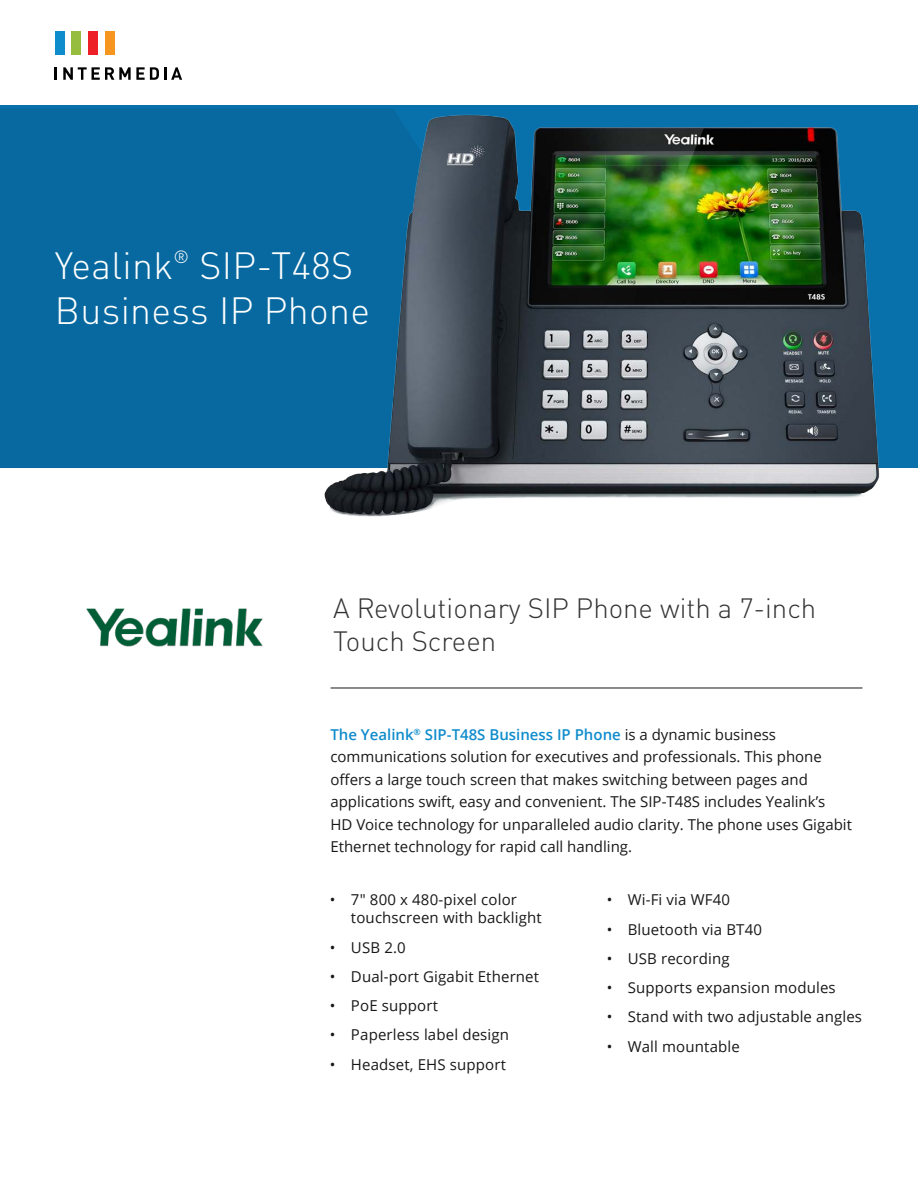
<style>
.page{position:relative;width:918px;height:1188px;background:#fff}
.page>*{position:absolute;margin:0;border:0;box-sizing:border-box;transform-origin:0 0}
.t1{font:300 37.5px/45px "DINOT";letter-spacing:.01em;color:#fff}
.t2{font:300 27.6px/33.6px "DINOT";color:#333}
.t3{font:15px/22.5px "Open Sans";color:#181819}
.s1{font-weight:600;color:#0f8ccc}
</style>
<div class="page">
<div style="left:0;top:108px;width:320px;height:360px;background:#0769a0"></div>
<svg style="left:54px;top:67px;width:2px;height:13px"></svg>
<svg style="left:63px;top:67px;width:119px;height:13px"></svg>
<div style="left:105px;top:31px;width:10px;height:24px;background:#f79521"></div>
<div style="left:55px;top:31px;width:9px;height:24px;background:#0f8ccc"></div>
<div style="left:72px;top:31px;width:9px;height:24px;background:#96bd3d"></div>
<div style="left:89px;top:31px;width:9px;height:24px;background:#ed1f27"></div>
<img style="left:320px;top:105px;width:588px;height:412px">
<hr style="left:331px;top:688px;width:532px;height:1px;background:#181819">
<img style="left:86px;top:608px;width:177px;height:39px">
<h1 class="t1" style="left:55px;top:247px;width:317px">Yealink<sup>®</sup> SIP-T48S<br>Business IP Phone</h1>
<h2 class="t2" style="left:333px;top:594px;width:485px">A Revolutionary SIP Phone with a 7-inch<br>Touch Screen</h2>
<p class="t3" style="left:330px;top:725px;width:523px"><span class="s1">The Yealink</span><sup>®</sup> <span class="s1">SIP-T48S Business IP Phone</span> is a dynamic business communications solution for executives and professionals. This phone offers a large touch screen that makes switching between pages and applications swift, easy and convenient. The SIP-T48S includes Yealink’s<br>HD Voice technology for unparalleled audio clarity. The phone uses Gigabit Ethernet technology for rapid call handling.</p>
<p class="t3" style="left:351px;top:893px;width:192px;line-height:18px;text-indent:-21px">• 7" 800 x 480-pixel color touchscreen with backlight</p>
<p class="t3" style="left:330px;top:938px;width:77px">• USB 2.0</p>
<p class="t3" style="left:330px;top:967px;width:211px">• Dual-port Gigabit Ethernet</p>
<p class="t3" style="left:330px;top:996px;width:110px">• PoE support</p>
<p class="t3" style="left:330px;top:1025px;width:181px">• Paperless label design</p>
<p class="t3" style="left:330px;top:1055px;width:178px">• Headset, EHS support</p>
<p class="t3" style="left:607px;top:890px;width:125px">• Wi-Fi via WF40</p>
<p class="t3" style="left:607px;top:920px;width:157px">• Bluetooth via BT40</p>
<p class="t3" style="left:607px;top:949px;width:124px">• USB recording</p>
<p class="t3" style="left:607px;top:978px;width:231px">• Supports expansion modules</p>
<p class="t3" style="left:607px;top:1007px;width:257px">• Stand with two adjustable angles</p>
<p class="t3" style="left:607px;top:1037px;width:135px">• Wall mountable</p>
</div>
